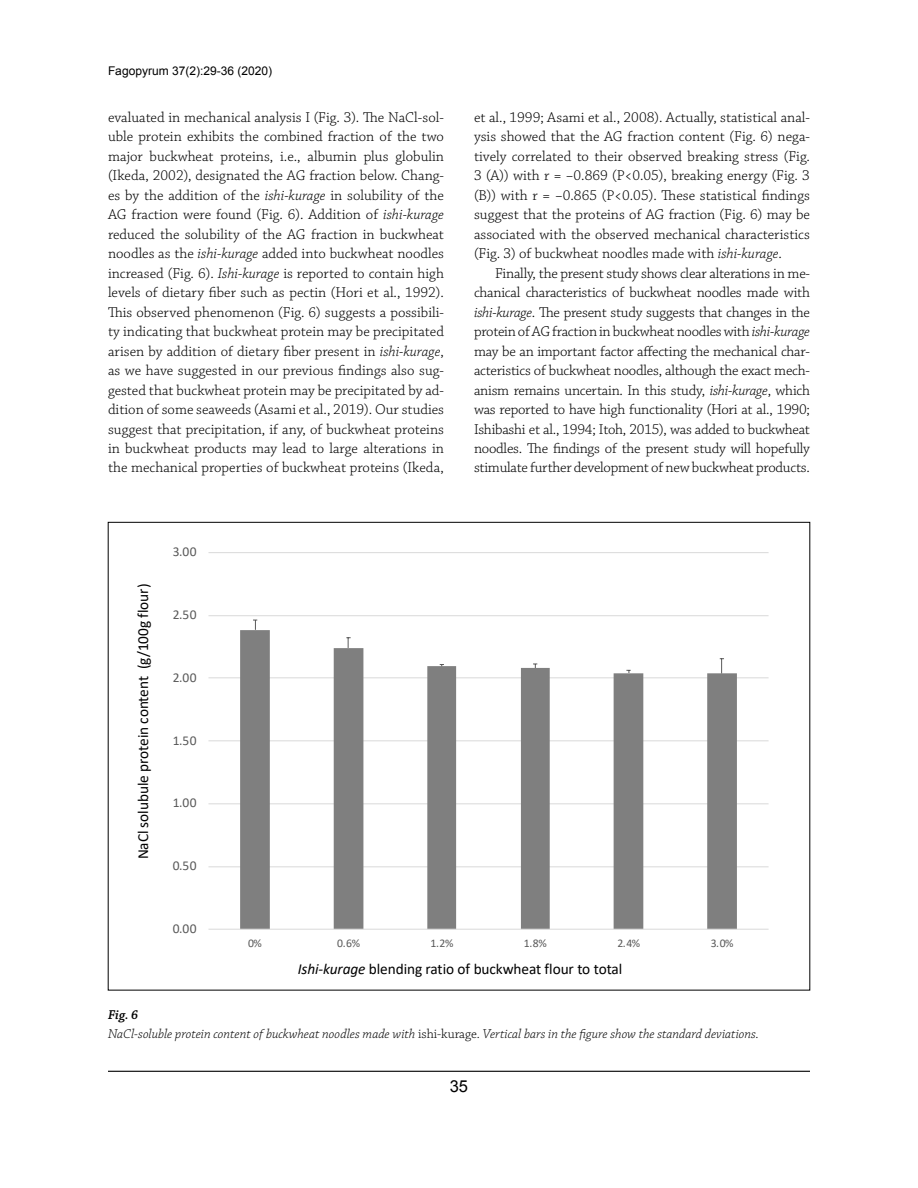
<style>
.page{position:relative;width:918px;height:1188px;background:#fff}
.page>*{position:absolute;margin:0;border:0;box-sizing:border-box;transform-origin:0 0}
.t1{font:16.5px "Arial";color:#000}
.t2{font:15.3px "Calibri";letter-spacing:-.005em;color:#000}
.t3{font:300 15px/19.5px "Chaparral Pro";color:#000;text-align:justify}
.t4{font:italic 300 13.5px/19.5px "Chaparral Pro";color:#000}
.t5{font:13.5px "Calibri";letter-spacing:.025em;color:#595959}
.t6{font:12px "Arial";color:#000}
.t7{font:11.7px "Calibri";color:#595959}
.s1{font-style:italic}
.s2{font-weight:600}
.s3{font-style:normal}
</style>
<div class="page">
<hr style="left:208px;top:866px;width:561px;height:1px;background:#d9d9d9">
<hr style="left:208px;top:803px;width:561px;height:1px;background:#d9d9d9">
<hr style="left:208px;top:740px;width:561px;height:1px;background:#d9d9d9">
<hr style="left:208px;top:677px;width:561px;height:1px;background:#d9d9d9">
<hr style="left:208px;top:615px;width:561px;height:1px;background:#d9d9d9">
<hr style="left:208px;top:552px;width:561px;height:1px;background:#d9d9d9">
<svg style="left:240px;top:630px;width:497px;height:299px"></svg>
<svg style="left:253px;top:620px;width:4px;height:10px"></svg>
<svg style="left:346px;top:637px;width:5px;height:11px"></svg>
<svg style="left:533px;top:664px;width:4px;height:4px"></svg>
<svg style="left:626px;top:670px;width:5px;height:3px"></svg>
<svg style="left:720px;top:658px;width:4px;height:15px"></svg>
<hr style="left:208px;top:929px;width:561px;height:1px;background:#d9d9d9">
<hr style="left:108px;top:1071px;width:702px;height:1px;background:#000">
<p class="t6" style="left:108px;top:63px;width:166px">Fagopyrum 37(2):29-36 (2020)</p>
<p class="t3" style="left:108px;top:108px;width:338px">evaluated in mechanical analysis I (Fig. 3). The NaCl-sol&shy;uble protein exhibits the combined fraction of the two major buckwheat proteins, i.e., albumin plus globulin (Ikeda, 2002), designated the AG fraction below. Chang&shy;es by the addition of the <span class="s1">ishi-kurage</span> in solubility of the AG fraction were found (Fig. 6). Addition of <span class="s1">ishi-kurage </span>reduced the solubility of the AG fraction in buckwheat noodles as the <span class="s1">ishi-kurage</span> added into buckwheat noodles increased (Fig. 6). <span class="s1">Ishi-kurage</span> is reported to contain high levels of dietary fiber such as pectin (Hori et al., 1992).<br>This observed phenomenon (Fig. 6) suggests a possibili&shy;ty indicating that buckwheat protein may be precipitated arisen by addition of dietary fiber present in <span class="s1">ishi-kurage</span>, as we have suggested in our previous findings also sug&shy;gested that buckwheat protein may be precipitated by ad&shy;dition of some seaweeds (Asami et al., 2019). Our studies suggest that precipitation, if any, of buckwheat proteins in buckwheat products may lead to large alterations in the mechanical properties of buckwheat proteins (Ikeda,</p>
<p class="t2" style="left:132px;top:859px;width:277px;rotate:-90deg">NaCl solubule protein content (g/100g flour)</p>
<p class="t5" style="left:173px;top:543px;width:25px">3.00</p>
<p class="t5" style="left:173px;top:605px;width:25px">2.50</p>
<p class="t5" style="left:173px;top:668px;width:25px">2.00</p>
<p class="t5" style="left:173px;top:731px;width:25px">1.50</p>
<p class="t5" style="left:173px;top:794px;width:25px">1.00</p>
<p class="t5" style="left:173px;top:856px;width:25px">0.50</p>
<p class="t5" style="left:173px;top:919px;width:25px">0.00</p>
<p class="t3" style="left:474px;top:108px;width:338px">et al., 1999; Asami et al., 2008). Actually, statistical anal&shy;ysis showed that the AG fraction content (Fig. 6) nega&shy;tively correlated to their observed breaking stress (Fig.<br>3 (A)) with r = −0.869 (P&lt;0.05), breaking energy (Fig. 3 (B)) with r = −0.865 (P&lt;0.05). These statistical findings suggest that the proteins of AG fraction (Fig. 6) may be associated with the observed mechanical characteristics (Fig. 3) of buckwheat noodles made with <span class="s1">ishi-kurage</span>.</p>
<p class="t3" style="left:474px;top:264px;width:338px;text-indent:21px">Finally, the present study shows clear alterations in me&shy;chanical characteristics of buckwheat noodles made with <span class="s1">ishi-kurage</span>. The present study suggests that changes in the protein of AG fraction in buckwheat noodles with <span class="s1">ishi-kurage </span>may be an important factor affecting the mechanical char&shy;acteristics of buckwheat noodles, although the exact mech&shy;anism remains uncertain. In this study, <span class="s1">ishi-kurage</span>, which was reported to have high functionality (Hori at al., 1990; Ishibashi et al., 1994; Itoh, 2015), was added to buckwheat noodles. The findings of the present study will hopefully stimulate further development of new buckwheat products.</p>
<p class="t7" style="left:248px;top:935px;width:15px">0%</p>
<p class="t7" style="left:337px;top:935px;width:24px">0.6%</p>
<p class="t7" style="left:431px;top:935px;width:24px">1.2%</p>
<p class="t7" style="left:524px;top:935px;width:24px">1.8%</p>
<p class="t7" style="left:617px;top:935px;width:24px">2.4%</p>
<p class="t7" style="left:711px;top:935px;width:24px">3.0%</p>
<p class="t2" style="left:298px;top:958px;width:326px"><span class="s1">Ishi-kurage</span> blending ratio of buckwheat flour to total</p>
<p class="t4" style="left:108px;top:1005px;width:652px"><span class="s2">Fig. 6<br></span>NaCl-soluble protein content of buckwheat noodles made with <span class="s3">ishi-kurage</span>. Vertical bars in the figure show the standard deviations.</p>
<p class="t1" style="left:450px;top:1075px;width:20px">35</p>
</div>
